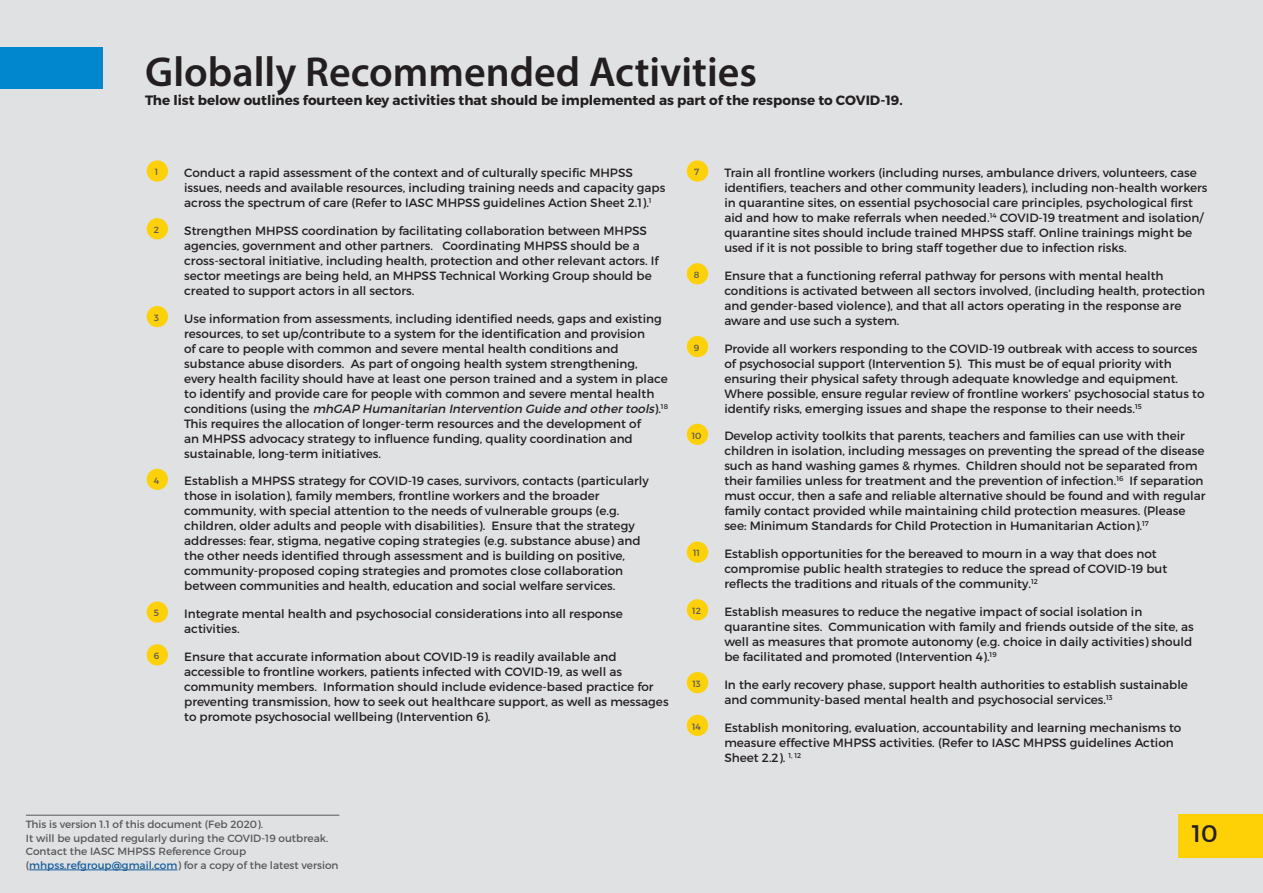
<style>
.page{position:relative;width:1263px;height:893px;background:#e0e1e3}
.page>*{position:absolute;margin:0;border:0;box-sizing:border-box;transform-origin:0 0}
.t1{font:600 42px "Myriad Pro";color:#231f20}
.t2{font:24px "Montserrat";color:#231f20}
.t3{font:700 13.5px "Montserrat";color:#231f20}
.t4{font:12px/15px "Montserrat";color:#231f20}
.t5{font:10.5px/13.5px "Montserrat";color:#57585a}
.t6{font:9px "Montserrat";color:#57585a}
.s1{font-style:italic}
.s2{color:#175d9e}
</style>
<div class="page">
<div style="left:1178px;top:814px;width:85px;height:44px;background:#fed006"></div>
<div style="left:0;top:47px;width:102px;height:41px;background:#0087cd"></div>
<div style="left:147px;top:160px;width:21px;height:22px;background:#fed006;border-radius:50%"></div>
<div style="left:147px;top:218px;width:21px;height:21px;background:#fed006;border-radius:50%"></div>
<div style="left:147px;top:306px;width:21px;height:21px;background:#fed006;border-radius:50%"></div>
<div style="left:147px;top:469px;width:21px;height:21px;background:#fed006;border-radius:50%"></div>
<div style="left:147px;top:601px;width:21px;height:22px;background:#fed006;border-radius:50%"></div>
<div style="left:147px;top:644px;width:21px;height:21px;background:#fed006;border-radius:50%"></div>
<div style="left:687px;top:160px;width:21px;height:22px;background:#fed006;border-radius:50%"></div>
<div style="left:687px;top:263px;width:21px;height:21px;background:#fed006;border-radius:50%"></div>
<div style="left:687px;top:336px;width:21px;height:21px;background:#fed006;border-radius:50%"></div>
<div style="left:687px;top:424px;width:21px;height:21px;background:#fed006;border-radius:50%"></div>
<div style="left:687px;top:541px;width:21px;height:22px;background:#fed006;border-radius:50%"></div>
<div style="left:687px;top:599px;width:21px;height:21px;background:#fed006;border-radius:50%"></div>
<div style="left:687px;top:672px;width:21px;height:21px;background:#fed006;border-radius:50%"></div>
<div style="left:687px;top:715px;width:21px;height:21px;background:#fed006;border-radius:50%"></div>
<hr style="left:26px;top:815px;width:313px;height:1px;background:#57585a">
<hr style="left:29px;top:870px;width:148px;height:1px;background:#175d9e">
<h1 class="t1" style="left:145px;top:45px;width:613px">Globally Recommended Activities</h1>
<p class="t3" style="left:145px;top:92px;width:759px">The list below outlines fourteen key activities that should be implemented as part of the response to COVID-19.</p>
<p class="t6" style="left:155px;top:167px;width:5px">1</p>
<p class="t4" style="left:184px;top:165px;width:483px">Conduct a rapid assessment of the context and of culturally specific MHPSS issues, needs and available resources, including training needs and capacity gaps across the spectrum of care (Refer to IASC MHPSS guidelines Action Sheet 2.1).<sup>1</sup></p>
<p class="t6" style="left:154px;top:224px;width:7px">2</p>
<p class="t4" style="left:184px;top:223px;width:476px">Strengthen MHPSS coordination by facilitating collaboration between MHPSS agencies, government and other partners. Coordinating MHPSS should be a cross-sectoral initiative, including health, protection and other relevant actors. If sector meetings are being held, an MHPSS Technical Working Group should be created to support actors in all sectors.</p>
<p class="t6" style="left:154px;top:312px;width:6px">3</p>
<p class="t4" style="left:184px;top:311px;width:485px">Use information from assessments, including identified needs, gaps and existing resources, to set up/contribute to a system for the identification and provision<br>of care to people with common and severe mental health conditions and substance abuse disorders. As part of ongoing health system strengthening, every health facility should have at least one person trained and a system in place to identify and provide care for people with common and severe mental health co n d i t i o n s ( u s i n g t h e <span class="s1">mhGAP Humanitarian Intervention Guide and othertools</span>). <sup>1</sup> <sup>8<br></sup>This requires the allocation of longer-term resources and the development of<br>an MHPSS advocacy strategy to influence funding, quality coordination and sustainable, long-term initiatives.</p>
<p class="t6" style="left:154px;top:475px;width:7px">4</p>
<p class="t4" style="left:184px;top:474px;width:466px">Establish a MHPSS strategy for COVID-19 cases, survivors, contacts (particularly those in isolation), family members, frontline workers and the broader community, with special attention to the needs of vulnerable groups (e.g. children, older adults and people with disabilities). Ensure that the strategy addresses: fear, stigma, negative coping strategies (e.g. substance abuse) and the other needs identified through assessment and is building on positive, community-proposed coping strategies and promotes close collaboration between communities and health, education and social welfare services.</p>
<p class="t6" style="left:154px;top:608px;width:7px">5</p>
<p class="t4" style="left:184px;top:606px;width:440px">Integrate mental health and psychosocial considerations into all response activities.</p>
<p class="t6" style="left:154px;top:650px;width:7px">6</p>
<p class="t4" style="left:184px;top:649px;width:486px">Ensure that accurate information about COVID-19 is readily available and accessible to frontline workers, patients infected with COVID-19, as well as community members. Information should include evidence-based practice for preventing transmission, how to seek out healthcare support, as well as messages to promote psychosocial wellbeing (Intervention 6).</p>
<p class="t5" style="left:26px;top:818px;width:314px">This is version 1.1 of this document (Feb 2020).<br>It will be updated regularly during the COVID-19 outbreak.<br>Contact the IASC MHPSS Reference Group (<span class="s2">mhpss.refgroup@gmail.com</span>) for a copy of the latest version</p>
<p class="t6" style="left:694px;top:167px;width:7px">7</p>
<p class="t4" style="left:724px;top:165px;width:485px">Train all frontline workers (including nurses, ambulance drivers, volunteers, case identifiers, teachers and other community leaders), including non-health workers in quarantine sites, on essential psychosocial care principles, psychological first aid and how to make referrals when needed.<sup>14</sup> COVID-19 treatment and isolation/ quarantine sites should include trained MHPSS staff. Online trainings might be used if it is not possible to bring staff together due to infection risks.</p>
<p class="t6" style="left:694px;top:269px;width:7px">8</p>
<p class="t4" style="left:724px;top:268px;width:482px">Ensure that a functioning referral pathway for persons with mental health conditions is activated between all sectors involved, (including health, protection and gender-based violence), and that all actors operating in the response are aware and use such a system.</p>
<p class="t6" style="left:694px;top:342px;width:7px">9</p>
<p class="t4" style="left:724px;top:341px;width:482px">Provide all workers responding to the COVID-19 outbreak with access to sources of psychosocial support (Intervention 5). This must be of equal priority with ensuring their physical safety through adequate knowledge and equipment.<br>Where possible, ensure regular review of frontline workers’ psychosocial status to identify risks, emerging issues and shape the response to their needs.<sup>15</sup></p>
<p class="t6" style="left:692px;top:430px;width:11px">10</p>
<p class="t4" style="left:724px;top:429px;width:483px">Develop activity toolkits that parents, teachers and families can use with their children in isolation, including messages on preventing the spread of the disease such as hand washing games &amp; rhymes. Children should not be separated from their families unless for treatment and the prevention of infection.<sup>16</sup> If separation must occur, then a safe and reliable alternative should be found and with regular family contact provided while maintaining child protection measures. (Please see: Minimum Standards for Child Protection in Humanitarian Action).<sup>17</sup></p>
<p class="t6" style="left:693px;top:548px;width:8px">11</p>
<p class="t4" style="left:724px;top:546px;width:444px">Establish opportunities for the bereaved to mourn in a way that does not compromise public health strategies to reduce the spread of COVID-19 but reflects the traditions and rituals of the community.<sup>12</sup></p>
<p class="t6" style="left:692px;top:605px;width:10px">12</p>
<p class="t4" style="left:724px;top:604px;width:471px">Establish measures to reduce the negative impact of social isolation in quarantine sites. Communication with family and friends outside of the site, as well as measures that promote autonomy (e.g. choice in daily activities) should be facilitated and promoted (Intervention 4).<sup>19</sup></p>
<p class="t6" style="left:692px;top:678px;width:10px">13</p>
<p class="t4" style="left:724px;top:677px;width:465px">In the early recovery phase, support health authorities to establish sustainable and community-based mental health and psychosocial services.<sup>13</sup></p>
<p class="t6" style="left:692px;top:721px;width:10px">14</p>
<p class="t4" style="left:724px;top:720px;width:459px">Establish monitoring, evaluation, accountability and learning mechanisms to measure effective MHPSS activities. (Refer to IASC MHPSS guidelines Action<br>Sheet 2.2). <sup>1,</sup> <sup>12</sup></p>
<h2 class="t2" style="left:1192px;top:818px;width:27px">10</h2>
</div>
